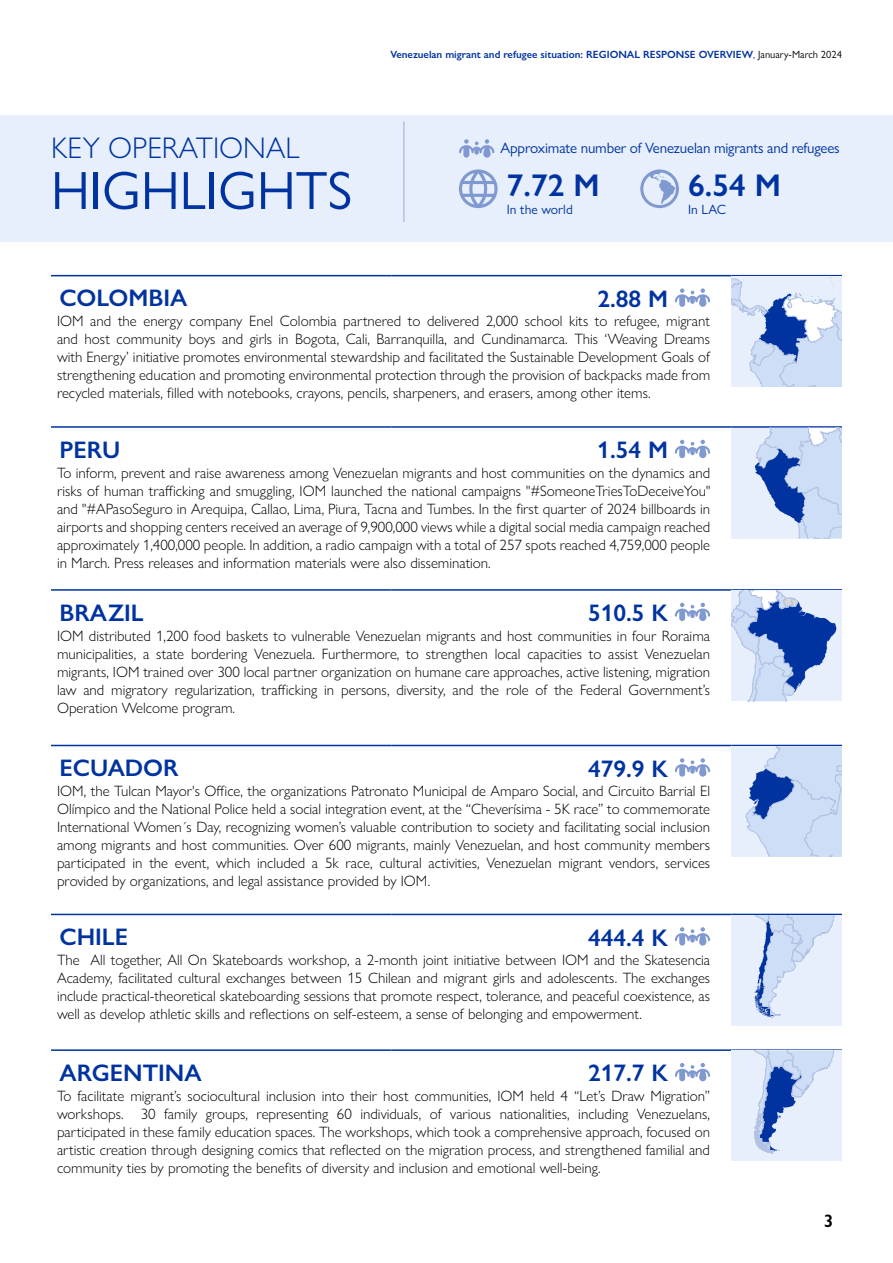
<style>
.page{position:relative;width:893px;height:1263px;background:#fff}
.page>*{position:absolute;margin:0;border:0;box-sizing:border-box;transform-origin:0 0}
.t1{font:54px "Gill Sans Nova";color:#0033a0}
.t2{font:600 31.5px "Gill Sans Nova";color:#0033a0}
.t3{font:300 30px "Gill Sans Nova";color:#0033a0}
.t4{font:600 24px "Gill Sans Nova";color:#0033a0}
.t5{font:600 18px "Gill Sans Nova";color:#000}
.t6{font:300 15px/18px "Gill Sans Nova";color:#000;text-align:justify}
.t7{font:15px "Gill Sans Nova";letter-spacing:-.01em;color:#0033a0}
.t8{font:13.5px "Gill Sans Nova";color:#0033a0}
.t9{font:600 10.5px "Gill Sans Nova";color:#0033a0}
.s1{font-weight:400}
.s2{font-weight:400;color:#000}
</style>
<div class="page">
<div style="left:0;top:115px;width:893px;height:127px;background:#e6effb"></div>
<hr style="left:51px;top:275px;width:340px;height:1px;background:#0033a0">
<hr style="left:391px;top:275px;width:340px;height:1px;background:#0033a0">
<hr style="left:731px;top:275px;width:111px;height:1px;background:#0033a0">
<svg style="left:675px;top:288px;width:35px;height:19px"></svg>
<svg style="left:731px;top:276px;width:111px;height:111px;background:#c1d0ed"></svg>
<hr style="left:51px;top:426px;width:340px;height:2px;background:#0033a0">
<hr style="left:391px;top:426px;width:340px;height:2px;background:#0033a0">
<hr style="left:731px;top:426px;width:111px;height:2px;background:#0033a0">
<svg style="left:675px;top:440px;width:35px;height:18px"></svg>
<div style="left:731px;top:428px;width:111px;height:110px;background:#e6effb"></div>
<svg style="left:754px;top:428px;width:88px;height:110px"></svg>
<hr style="left:51px;top:589px;width:340px;height:2px;background:#0033a0">
<hr style="left:391px;top:589px;width:340px;height:2px;background:#0033a0">
<hr style="left:731px;top:589px;width:111px;height:2px;background:#0033a0">
<svg style="left:675px;top:603px;width:35px;height:18px"></svg>
<div style="left:731px;top:591px;width:111px;height:110px;background:#e6effb"></div>
<svg style="left:731px;top:589px;width:105px;height:112px"></svg>
<hr style="left:51px;top:745px;width:340px;height:1px;background:#0033a0">
<hr style="left:391px;top:745px;width:340px;height:1px;background:#0033a0">
<hr style="left:731px;top:745px;width:111px;height:1px;background:#0033a0">
<svg style="left:675px;top:758px;width:35px;height:19px"></svg>
<div style="left:731px;top:746px;width:111px;height:111px;background:#e6effb"></div>
<svg style="left:745px;top:746px;width:97px;height:111px;background:#b8cbec"></svg>
<hr style="left:51px;top:914px;width:340px;height:1px;background:#0033a0">
<hr style="left:391px;top:914px;width:340px;height:1px;background:#0033a0">
<hr style="left:731px;top:914px;width:111px;height:1px;background:#0033a0">
<svg style="left:675px;top:927px;width:35px;height:18px"></svg>
<div style="left:731px;top:915px;width:111px;height:111px;background:#e6effb"></div>
<svg style="left:754px;top:915px;width:81px;height:103px"></svg>
<hr style="left:51px;top:1049px;width:340px;height:2px;background:#0033a0">
<hr style="left:391px;top:1049px;width:340px;height:2px;background:#0033a0">
<hr style="left:731px;top:1049px;width:111px;height:2px;background:#0033a0">
<svg style="left:675px;top:1063px;width:35px;height:18px"></svg>
<div style="left:731px;top:1051px;width:110px;height:110px;background:#e6effb"></div>
<svg style="left:754px;top:1051px;width:80px;height:103px"></svg>
<svg style="left:640px;top:169px;width:39px;height:39px"></svg>
<svg style="left:459px;top:169px;width:39px;height:39px"></svg>
<hr style="left:403px;top:122px;width:2px;height:100px;background:#b3c2e3">
<svg style="left:459px;top:139px;width:35px;height:19px"></svg>
<h3 class="t3" style="left:51px;top:129px;width:250px">KEY OPERATIONAL</h3>
<h1 class="t1" style="left:51px;top:158px;width:303px">HIGHLIGHTS</h1>
<p class="t9" style="left:390px;top:47px;width:453px">Venezuelan migrant and refugee situation: REGIONAL RESPONSE OVERVIEW<span class="s1">,</span> <span class="s2">January-March 2024</span></p>
<p class="t7" style="left:500px;top:139px;width:341px">Approximate number of Venezuelan migrants and refugees</p>
<h2 class="t2" style="left:507px;top:166px;width:94px">7.72 M</h2>
<h2 class="t2" style="left:688px;top:166px;width:94px">6.54 M</h2>
<p class="t8" style="left:507px;top:201px;width:68px">In the world</p>
<p class="t8" style="left:688px;top:201px;width:39px">In LAC</p>
<h3 class="t4" style="left:60px;top:283px;width:129px">COLOMBIA</h3>
<h3 class="t4" style="left:597px;top:284px;width:72px">2.88 M</h3>
<p class="t6" style="left:57px;top:312px;width:655px">IOM and the energy company Enel Colombia partnered to delivered 2,000 school kits to refugee, migrant and host community boys and girls in Bogota, Cali, Barranquilla, and Cundinamarca. This ‘Weaving Dreams with Energy’ initiative promotes environmental stewardship and facilitated the Sustainable Development Goals of strengthening education and promoting environmental protection through the provision of backpacks made from recycled materials, filled with notebooks, crayons, pencils, sharpeners, and erasers, among other items.</p>
<h3 class="t4" style="left:60px;top:435px;width:62px">PERU</h3>
<h3 class="t4" style="left:597px;top:435px;width:72px">1.54 M</h3>
<p class="t6" style="left:57px;top:463px;width:655px">To inform, prevent and raise awareness among Venezuelan migrants and host communities on the dynamics and risks of human trafficking and smuggling, IOM launched the national campaigns "#SomeoneTriesToDeceiveYou" and "#APasoSeguro in Arequipa, Callao, Lima, Piura, Tacna and Tumbes. In the first quarter of 2024 billboards in airports and shopping centers received an average of 9,900,000 views while a digital social media campaign reached approximately 1,400,000 people. In addition, a radio campaign with a total of 257 spots reached 4,759,000 people in March. Press releases and information materials were also dissemination.</p>
<h3 class="t4" style="left:60px;top:598px;width:86px">BRAZIL</h3>
<h3 class="t4" style="left:588px;top:598px;width:82px">510.5 K</h3>
<p class="t6" style="left:57px;top:626px;width:655px">IOM distributed 1,200 food baskets to vulnerable Venezuelan migrants and host communities in four Roraima municipalities, a state bordering Venezuela. Furthermore, to strengthen local capacities to assist Venezuelan migrants, IOM trained over 300 local partner organization on humane care approaches, active listening, migration law and migratory regularization, trafficking in persons, diversity, and the role of the Federal Government’s Operation Welcome program.</p>
<h3 class="t4" style="left:60px;top:753px;width:121px">ECUADOR</h3>
<h3 class="t4" style="left:588px;top:754px;width:82px">479.9 K</h3>
<p class="t6" style="left:57px;top:782px;width:655px">IOM, the Tulcan Mayor's Office, the organizations Patronato Municipal de Amparo Social, and Circuito Barrial El Olímpico and the National Police held a social integration event, at the “Cheverísima - 5K race” to commemorate International Women´s Day, recognizing women’s valuable contribution to society and facilitating social inclusion among migrants and host communities. Over 600 migrants, mainly Venezuelan, and host community members participated in the event, which included a 5k race, cultural activities, Venezuelan migrant vendors, services provided by organizations, and legal assistance provided by IOM.</p>
<h3 class="t4" style="left:60px;top:922px;width:70px">CHILE</h3>
<h3 class="t4" style="left:588px;top:923px;width:82px">444.4 K</h3>
<p class="t6" style="left:57px;top:951px;width:655px">The All together, All On Skateboards workshop, a 2-month joint initiative between IOM and the Skatesencia Academy, facilitated cultural exchanges between 15 Chilean and migrant girls and adolescents. The exchanges include practical-theoretical skateboarding sessions that promote respect, tolerance, and peaceful coexistence, as well as develop athletic skills and reflections on self-esteem, a sense of belonging and empowerment.</p>
<h3 class="t4" style="left:60px;top:1058px;width:144px">ARGENTINA</h3>
<h3 class="t4" style="left:588px;top:1058px;width:82px">217.7 K</h3>
<p class="t6" style="left:57px;top:1086px;width:655px">To facilitate migrant’s sociocultural inclusion into their host communities, IOM held 4 “Let’s Draw Migration” workshops. 30 family groups, representing 60 individuals, of various nationalities, including Venezuelans, participated in these family education spaces. The workshops, which took a comprehensive approach, focused on artistic creation through designing comics that reflected on the migration process, and strengthened familial and community ties by promoting the benefits of diversity and inclusion and emotional well-being.</p>
<p class="t5" style="left:824px;top:1209px;width:11px">3</p>
</div>
